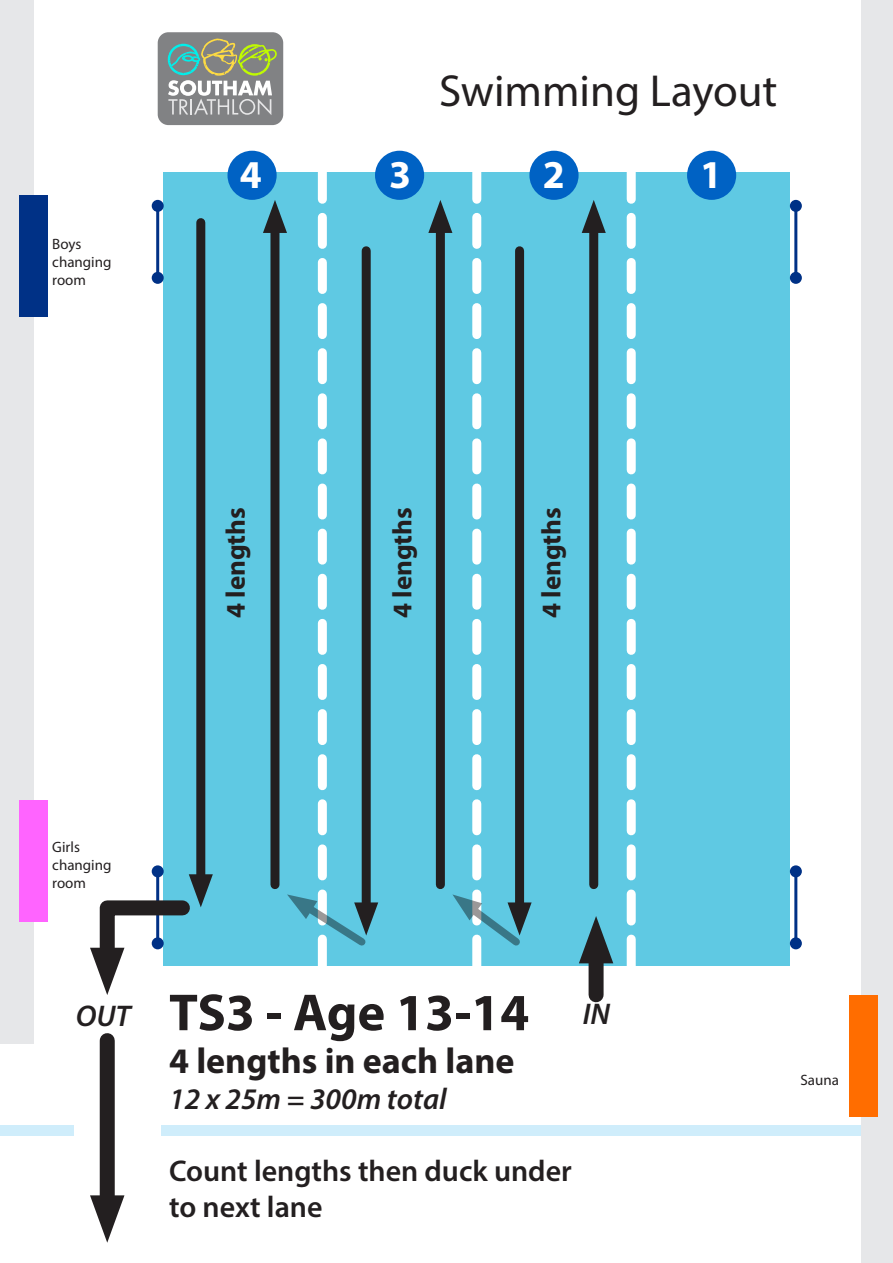
<style>
.page{position:relative;width:893px;height:1263px;background:#fff}
.page>*{position:absolute;margin:0;border:0;box-sizing:border-box;transform-origin:0 0}
.t1{font:700 52.5px "Myriad Pro";color:#231f20}
.t2{font:45px "Myriad Pro";color:#231f20}
.t3{font:700 39.6px "Myriad Pro";color:#fff}
.t4{font:700 36px "Myriad Pro";color:#231f20}
.t5{font:600 30px "Myriad Pro";color:#231f20}
.t6{font:italic 600 30px "Myriad Pro";color:#231f20}
.t7{font:700 27px "Myriad Pro";color:#231f20}
.t8{font:15px/18px "Myriad Pro";color:#231f20}
</style>
<div class="page">
<div style="left:162px;top:1125px;width:700px;height:10px;background:#cfedfb"></div>
<div style="left:0;top:1125px;width:73px;height:10px;background:#cfedfb"></div>
<div style="left:164px;top:172px;width:626px;height:794px;background:#5fc9e3"></div>
<svg style="left:627px;top:172px;width:9px;height:794px"></svg>
<div style="left:227px;top:151px;width:50px;height:49px;background:#0062c4;border-radius:50%"></div>
<div style="left:375px;top:151px;width:49px;height:49px;background:#0062c4;border-radius:50%"></div>
<div style="left:529px;top:151px;width:50px;height:49px;background:#0062c4;border-radius:50%"></div>
<div style="left:687px;top:151px;width:49px;height:49px;background:#0062c4;border-radius:50%"></div>
<hr style="left:156px;top:206px;width:3px;height:72px;background:#003186">
<div style="left:152px;top:200px;width:12px;height:12px;background:#003186;border-radius:50%"></div>
<div style="left:152px;top:272px;width:12px;height:12px;background:#003186;border-radius:50%"></div>
<div style="left:152px;top:865px;width:12px;height:12px;background:#003186;border-radius:50%"></div>
<hr style="left:794px;top:206px;width:3px;height:72px;background:#003186">
<div style="left:790px;top:200px;width:12px;height:12px;background:#003186;border-radius:50%"></div>
<div style="left:790px;top:272px;width:12px;height:12px;background:#003186;border-radius:50%"></div>
<hr style="left:794px;top:871px;width:3px;height:72px;background:#003186">
<div style="left:790px;top:865px;width:12px;height:12px;background:#003186;border-radius:50%"></div>
<div style="left:790px;top:937px;width:12px;height:12px;background:#003186;border-radius:50%"></div>
<div style="left:0;top:0;width:34px;height:1044px;background:#e6e7e9"></div>
<div style="left:862px;top:0;width:31px;height:1263px;background:#e6e7e9"></div>
<div style="left:19px;top:196px;width:29px;height:121px;background:#003186"></div>
<div style="left:19px;top:800px;width:29px;height:121px;background:#ff64ff"></div>
<div style="left:849px;top:995px;width:28px;height:121px;background:#ff6d00"></div>
<div style="left:158px;top:32px;width:125px;height:93px;background:#818284;border-radius:11px"></div>
<svg style="left:157px;top:38px;width:120px;height:77px"></svg>
<div style="left:589px;top:944px;width:15px;height:51px;background:#231f20"></div>
<svg style="left:579px;top:916px;width:34px;height:47px"></svg>
<div style="left:589px;top:219px;width:9px;height:666px;background:#231f20"></div>
<svg style="left:582px;top:200px;width:24px;height:33px"></svg>
<svg style="left:428px;top:172px;width:104px;height:794px"></svg>
<svg style="left:263px;top:172px;width:115px;height:794px"></svg>
<div style="left:196px;top:223px;width:9px;height:665px;background:#231f20"></div>
<svg style="left:90px;top:874px;width:123px;height:121px"></svg>
<div style="left:100px;top:1040px;width:15px;height:175px;background:#231f20"></div>
<svg style="left:90px;top:1195px;width:34px;height:48px"></svg>
<p class="t8" style="left:52px;top:235px;width:61px">Boys changing room</p>
<h2 class="t2" style="left:439px;top:63px;width:340px">Swimming Layout</h2>
<h3 class="t3" style="left:240px;top:149px;width:23px">4</h3>
<h3 class="t3" style="left:389px;top:149px;width:23px">3</h3>
<h3 class="t3" style="left:543px;top:149px;width:23px">2</h3>
<h3 class="t3" style="left:700px;top:149px;width:23px">1</h3>
<p class="t7" style="left:218px;top:618px;width:113px;rotate:-90deg">4 lengths</p>
<p class="t7" style="left:385px;top:618px;width:113px;rotate:-90deg">4 lengths</p>
<p class="t7" style="left:534px;top:618px;width:113px;rotate:-90deg">4 lengths</p>
<p class="t8" style="left:52px;top:838px;width:61px">Girls changing room</p>
<p class="t1" style="left:169px;top:978px;width:362px">TS3 - Age 13-14</p>
<p class="t4" style="left:169px;top:1038px;width:347px">4 lengths in each lane</p>
<p class="t6" style="left:169px;top:1080px;width:279px">12 x 25m = 300m total</p>
<p class="t6" style="left:76px;top:997px;width:56px">OUT</p>
<p class="t6" style="left:583px;top:995px;width:29px">IN</p>
<p class="t5" style="left:169px;top:1152px;width:404px">Count lengths then duck under</p>
<p class="t5" style="left:169px;top:1188px;width:155px">to next lane</p>
<p class="t8" style="left:800px;top:1071px;width:40px">Sauna</p>
</div>
